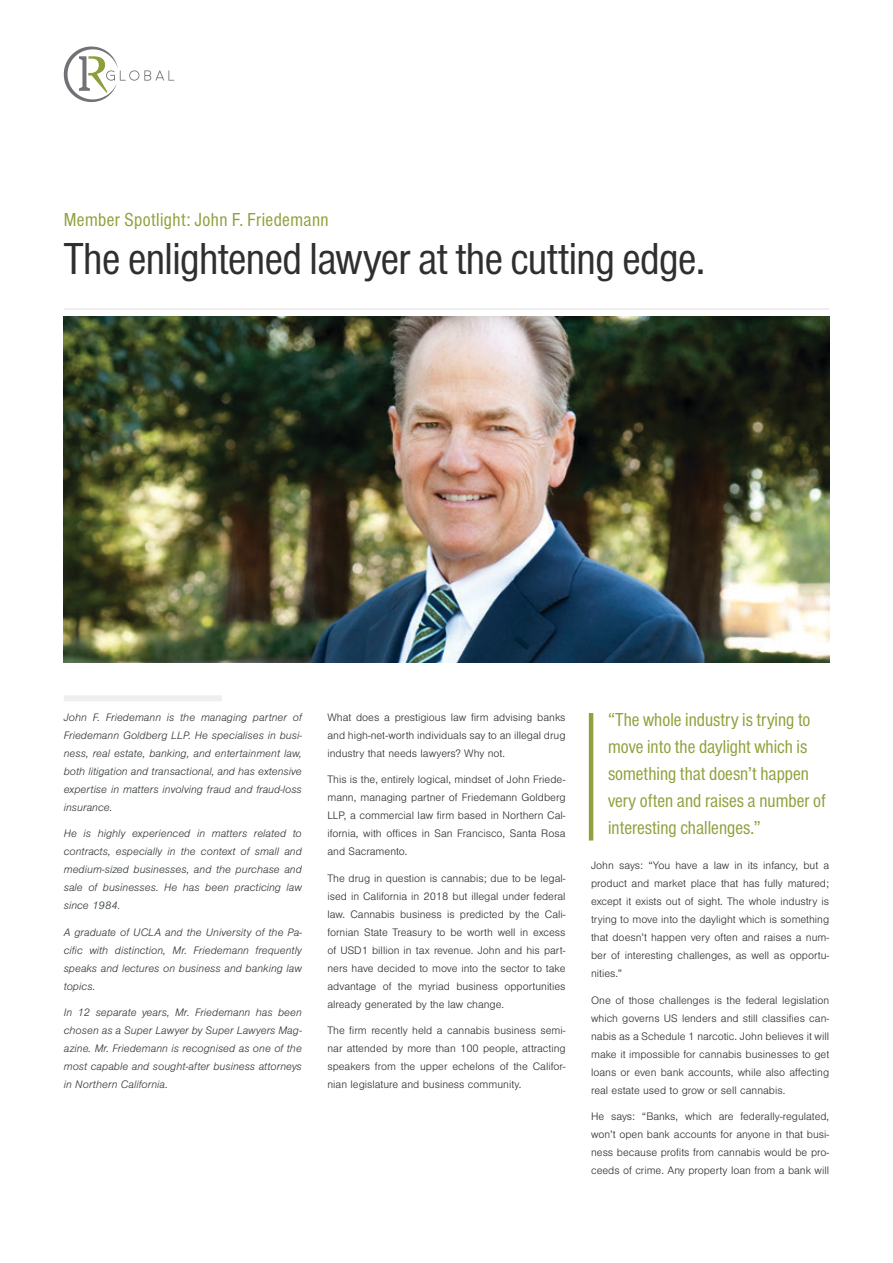
<style>
.page{position:relative;width:893px;height:1263px;background:#fff}
.page>*{position:absolute;margin:0;border:0;box-sizing:border-box;transform-origin:0 0}
.t1{font:46.5px "Nimbus San Con";letter-spacing:-.015em;color:#2f2f2f}
.t2{font:19.5px/27px "Nimbus San Con";color:#8ea13b}
.t3{font:19.5px "Nimbus San Con";letter-spacing:.02em;color:#8ea13b}
.t4{font:300 11.25px/18px "Nimbus San";color:#2f2f2f;text-align:justify}
.t5{font:italic 300 11.25px/18px "Nimbus San";color:#363b3b;text-align:justify}
</style>
<div class="page">
<svg style="left:64px;top:47px;width:110px;height:55px"></svg>
<hr style="left:589px;top:713px;width:4px;height:127px;background:#8ea13b">
<img style="left:64px;top:316px;width:765px;height:346px">
<hr style="left:64px;top:308px;width:765px;height:2px;background:#1c1c1b">
<div style="left:64px;top:695px;width:158px;height:6px;background:#f0eff0"></div>
<h2 class="t3" style="left:64px;top:209px;width:266px">Member Spotlight: John F. Friedemann</h2>
<h1 class="t1" style="left:64px;top:233px;width:643px">The enlightened lawyer at the cutting edge.</h1>
<p class="t5" style="left:64px;top:708px;width:240px">John F. Friedemann is the managing partner of Friedemann Goldberg LLP. He specialises in busi&shy;ness, real estate, banking, and entertainment law, both litigation and transactional, and has extensive expertise in matters involving fraud and fraud-loss insurance.</p>
<p class="t5" style="left:64px;top:824px;width:240px">He is highly experienced in matters related to contracts, especially in the context of small and medium-sized businesses, and the purchase and sale of businesses. He has been practicing law since 1984.</p>
<p class="t5" style="left:64px;top:923px;width:240px">A graduate of UCLA and the University of the Pa&shy;cific with distinction, Mr. Friedemann frequently speaks and lectures on business and banking law topics.</p>
<p class="t5" style="left:64px;top:1003px;width:240px">In 12 separate years, Mr. Friedemann has been chosen as a Super Lawyer by Super Lawyers Mag&shy;azine. Mr. Friedemann is recognised as one of the most capable and sought-after business attorneys in Northern California.</p>
<p class="t4" style="left:327px;top:708px;width:240px">What does a prestigious law firm advising banks and high-net-worth individuals say to an illegal drug industry that needs lawyers? Why not.</p>
<p class="t4" style="left:327px;top:771px;width:240px">This is the, entirely logical, mindset of John Friede&shy;mann, managing partner of Friedemann Goldberg LLP, a commercial law firm based in Northern Cal&shy;ifornia, with offices in San Francisco, Santa Rosa and Sacramento.</p>
<p class="t4" style="left:327px;top:869px;width:240px">The drug in question is cannabis; due to be legal&shy;ised in California in 2018 but illegal under federal law. Cannabis business is predicted by the Cali&shy;fornian State Treasury to be worth well in excess of USD1 billion in tax revenue. John and his part&shy;ners have decided to move into the sector to take advantage of the myriad business opportunities already generated by the law change.</p>
<p class="t4" style="left:327px;top:1022px;width:240px">The firm recently held a cannabis business semi&shy;nar attended by more than 100 people, attracting speakers from the upper echelons of the Califor&shy;nian legislature and business community.</p>
<h2 class="t2" style="left:608px;top:706px;width:219px">“The whole industry is trying to move into the daylight which is something that doesn’t happen very often and raises a number of interesting challenges.”</h2>
<p class="t4" style="left:591px;top:857px;width:240px">John says: “You have a law in its infancy, but a product and market place that has fully matured; except it exists out of sight. The whole industry is trying to move into the daylight which is something that doesn’t happen very often and raises a num&shy;ber of interesting challenges, as well as opportu&shy;nities.”</p>
<p class="t4" style="left:591px;top:991px;width:240px">One of those challenges is the federal legislation which governs US lenders and still classifies can&shy;nabis as a Schedule 1 narcotic. John believes it will make it impossible for cannabis businesses to get loans or even bank accounts, while also affecting real estate used to grow or sell cannabis.</p>
<p class="t4" style="left:591px;top:1108px;width:240px">He says: “Banks, which are federally-regulated, won’t open bank accounts for anyone in that busi&shy;ness because profits from cannabis would be pro&shy;ceeds of crime. Any property loan from a bank will</p>
</div>
